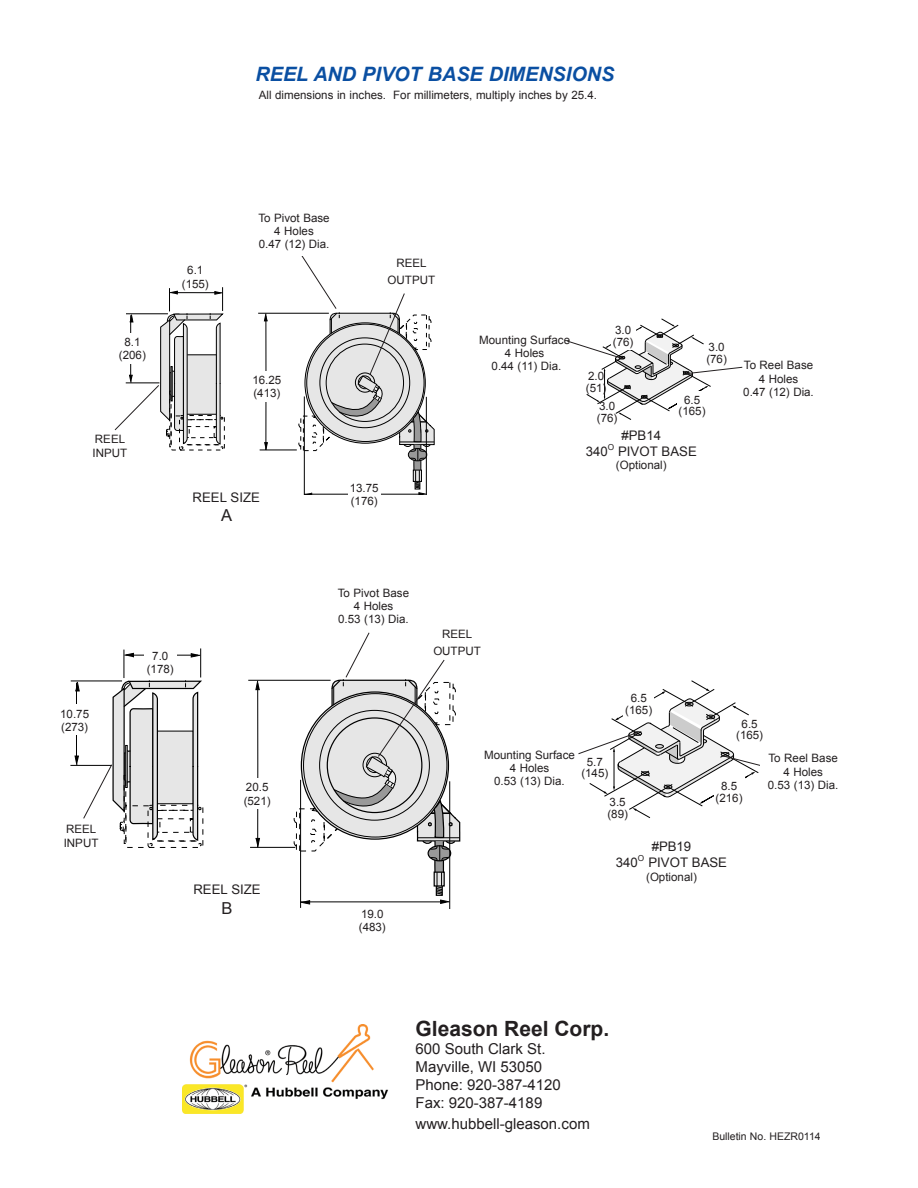
<style>
.page{position:relative;width:918px;height:1188px;background:#fff}
.page>*{position:absolute;margin:0;border:0;box-sizing:border-box;transform-origin:0 0}
.t1{font:700 21px "Arial";color:#231f20}
.t2{font:italic 700 19.8px "Arial";color:#0a4fa2}
.t3{font:16.5px "Arial";color:#231f20}
.t4{font:15px "Arial";color:#231f20}
.t5{font:13.2px "Arial";color:#231f20}
.t6{font:11.55px/13.8px "Arial";color:#231f20}
.t7{font:10.5px "Arial";color:#231f20}
.t8{font:8.25px "Arial";color:#231f20}
</style>
<div class="page">
<hr style="left:304px;top:494px;width:119px;height:1px;background:#000">
<div style="left:348px;top:479px;width:33px;height:30px;background:#fff"></div>
<svg style="left:114px;top:287px;width:111px;height:164px"></svg>
<hr style="left:71px;top:681px;width:51px;height:1px;background:#000">
<hr style="left:70px;top:765px;width:42px;height:1px;background:#000">
<svg style="left:74px;top:648px;width:130px;height:200px"></svg>
<svg style="left:567px;top:318px;width:176px;height:102px"></svg>
<div style="left:677px;top:391px;width:30px;height:28px;background:#fff"></div>
<div style="left:611px;top:322px;width:24px;height:28px;background:#fff"></div>
<svg style="left:578px;top:681px;width:182px;height:137px"></svg>
<div style="left:714px;top:778px;width:30px;height:28px;background:#fff"></div>
<div style="left:624px;top:690px;width:30px;height:28px;background:#fff"></div>
<svg style="left:258px;top:256px;width:177px;height:238px"></svg>
<svg style="left:248px;top:632px;width:213px;height:276px"></svg>
<img style="left:182px;top:1025px;width:206px;height:89px">
<p class="t2" style="left:256px;top:61px;width:360px">REEL AND PIVOT BASE DIMENSIONS</p>
<p class="t6" style="left:259px;top:88px;width:340px">All dimensions in inches. For millimeters, multiply inches by 25.4.</p>
<p class="t6" style="left:124px;top:335px;width:18px">8.1</p>
<p class="t6" style="left:119px;top:348px;width:28px">(206)</p>
<p class="t6" style="left:93px;top:432px;width:36px">REEL<br>INPUT</p>
<p class="t6" style="left:187px;top:263px;width:18px">6.1</p>
<p class="t6" style="left:182px;top:277px;width:28px">(155)</p>
<p class="t6" style="left:258px;top:211px;width:73px">To Pivot Base</p>
<p class="t6" style="left:274px;top:224px;width:41px">4 Holes</p>
<p class="t6" style="left:259px;top:237px;width:72px">0.47 (12) Dia.</p>
<p class="t6" style="left:396px;top:256px;width:32px">REEL</p>
<p class="t6" style="left:388px;top:273px;width:49px">OUTPUT</p>
<p class="t6" style="left:252px;top:373px;width:30px">16.25</p>
<p class="t6" style="left:253px;top:386px;width:28px">(413)</p>
<p class="t5" style="left:193px;top:488px;width:69px">REEL SIZE</p>
<p class="t3" style="left:221px;top:505px;width:13px">A</p>
<p class="t6" style="left:350px;top:481px;width:30px">13.75</p>
<p class="t6" style="left:351px;top:494px;width:28px">(176)</p>
<p class="t6" style="left:479px;top:333px;width:92px">Mounting Surface</p>
<p class="t6" style="left:505px;top:346px;width:41px">4 Holes</p>
<p class="t6" style="left:492px;top:359px;width:71px">0.44 (11) Dia.</p>
<p class="t6" style="left:615px;top:323px;width:18px">3.0</p>
<p class="t6" style="left:613px;top:335px;width:22px">(76)</p>
<p class="t6" style="left:588px;top:369px;width:18px">2.0</p>
<p class="t6" style="left:586px;top:381px;width:22px">(51)</p>
<p class="t6" style="left:599px;top:400px;width:18px">3.0</p>
<p class="t6" style="left:597px;top:411px;width:22px">(76)</p>
<p class="t5" style="left:621px;top:426px;width:41px">#PB14</p>
<p class="t6" style="left:709px;top:340px;width:18px">3.0</p>
<p class="t6" style="left:706px;top:352px;width:22px">(76)</p>
<p class="t6" style="left:684px;top:393px;width:18px">6.5</p>
<p class="t6" style="left:679px;top:404px;width:28px">(165)</p>
<p class="t5" style="left:586px;top:442px;width:24px">340</p>
<p class="t8" style="left:608px;top:441px;width:8px">O</p>
<p class="t5" style="left:618px;top:442px;width:80px">PIVOT BASE</p>
<p class="t6" style="left:616px;top:459px;width:52px">(Optional)</p>
<p class="t6" style="left:744px;top:359px;width:71px">To Reel Base</p>
<p class="t6" style="left:759px;top:372px;width:41px">4 Holes</p>
<p class="t6" style="left:743px;top:385px;width:72px">0.47 (12) Dia.</p>
<p class="t6" style="left:60px;top:707px;width:30px">10.75</p>
<p class="t6" style="left:61px;top:720px;width:28px">(273)</p>
<p class="t6" style="left:64px;top:822px;width:36px">REEL<br>INPUT</p>
<p class="t6" style="left:152px;top:649px;width:18px">7.0</p>
<p class="t6" style="left:147px;top:662px;width:28px">(178)</p>
<p class="t6" style="left:246px;top:781px;width:24px">20.5</p>
<p class="t6" style="left:244px;top:794px;width:28px">(521)</p>
<p class="t5" style="left:193px;top:881px;width:69px">REEL SIZE</p>
<p class="t3" style="left:222px;top:897px;width:13px">B</p>
<p class="t6" style="left:338px;top:586px;width:73px">To Pivot Base</p>
<p class="t6" style="left:354px;top:599px;width:41px">4 Holes</p>
<p class="t6" style="left:338px;top:612px;width:72px">0.53 (13) Dia.</p>
<p class="t6" style="left:361px;top:907px;width:24px">19.0</p>
<p class="t6" style="left:359px;top:920px;width:28px">(483)</p>
<p class="t6" style="left:442px;top:627px;width:32px">REEL</p>
<p class="t6" style="left:433px;top:644px;width:49px">OUTPUT</p>
<p class="t6" style="left:631px;top:692px;width:18px">6.5</p>
<p class="t6" style="left:625px;top:703px;width:28px">(165)</p>
<p class="t6" style="left:742px;top:717px;width:18px">6.5</p>
<p class="t6" style="left:736px;top:728px;width:28px">(165)</p>
<p class="t6" style="left:484px;top:748px;width:92px">Mounting Surface</p>
<p class="t6" style="left:510px;top:761px;width:41px">4 Holes</p>
<p class="t6" style="left:494px;top:774px;width:72px">0.53 (13) Dia.</p>
<p class="t6" style="left:721px;top:779px;width:18px">8.5</p>
<p class="t6" style="left:716px;top:791px;width:28px">(216)</p>
<p class="t6" style="left:587px;top:755px;width:18px">5.7</p>
<p class="t6" style="left:581px;top:767px;width:28px">(145)</p>
<p class="t6" style="left:610px;top:796px;width:18px">3.5</p>
<p class="t6" style="left:607px;top:807px;width:22px">(89)</p>
<p class="t5" style="left:652px;top:838px;width:41px">#PB19</p>
<p class="t5" style="left:616px;top:854px;width:24px">340</p>
<p class="t8" style="left:638px;top:853px;width:8px">O</p>
<p class="t5" style="left:648px;top:854px;width:80px">PIVOT BASE</p>
<p class="t6" style="left:646px;top:870px;width:52px">(Optional)</p>
<p class="t6" style="left:769px;top:752px;width:71px">To Reel Base</p>
<p class="t6" style="left:783px;top:765px;width:41px">4 Holes</p>
<p class="t6" style="left:768px;top:778px;width:72px">0.53 (13) Dia.</p>
<p class="t1" style="left:416px;top:1014px;width:195px">Gleason Reel Corp.</p>
<p class="t4" style="left:416px;top:1038px;width:132px">600 South Clark St.</p>
<p class="t4" style="left:416px;top:1056px;width:128px">Mayville, WI 53050</p>
<p class="t4" style="left:416px;top:1074px;width:147px">Phone: 920-387-4120</p>
<p class="t4" style="left:416px;top:1092px;width:128px">Fax: 920-387-4189</p>
<p class="t4" style="left:416px;top:1114px;width:176px">www.hubbell-gleason.com</p>
<p class="t7" style="left:712px;top:1129px;width:110px">Bulletin No. HEZR0114</p>
</div>
